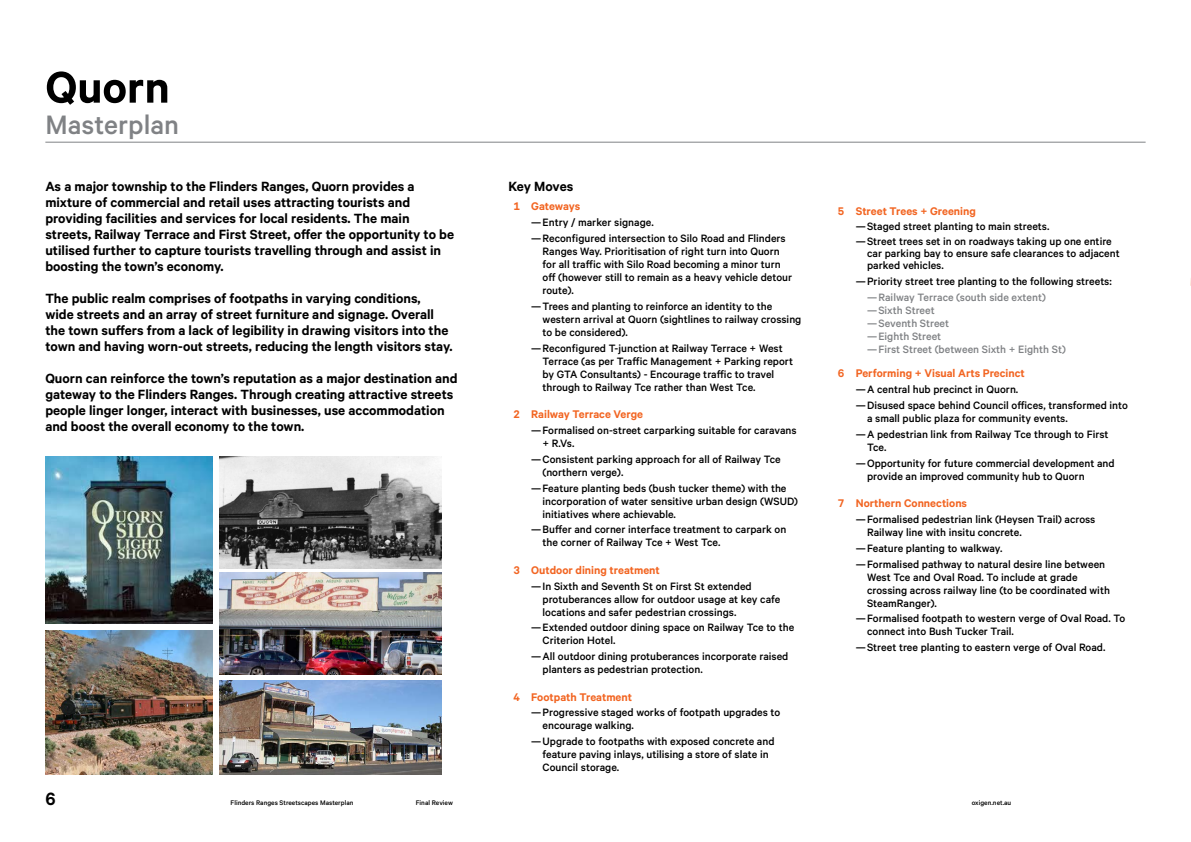
<style>
.page{position:relative;width:1191px;height:842px;background:#fff}
.page>*{position:absolute;margin:0;border:0;box-sizing:border-box;transform-origin:0 0}
.t1{font:600 50px "Calibre";color:#000}
.t2{font:500 30px "Calibre";color:#808285}
.t3{font:600 20px "Calibre";color:#000}
.t4{font:600 15px/16px "Calibre";color:#000}
.t5{font:600 12.5px "Calibre";color:#f26522}
.t6{font:500 12px/13px "Calibre";color:#000}
.t7{font:500 12px/13px "Calibre";color:#808285}
.t8{font:500 7.5px "Calibre";color:#000}
.s1{font-weight:600}
.s2{font-weight:600;color:#808285}
.s3{color:#808285}
</style>
<div class="page">
<img style="left:219px;top:457px;width:222px;height:111px">
<img style="left:219px;top:680px;width:222px;height:95px">
<img style="left:45px;top:630px;width:167px;height:145px">
<img style="left:45px;top:457px;width:167px;height:166px">
<img style="left:219px;top:572px;width:222px;height:102px">
<hr style="left:45px;top:142px;width:1100px;height:1px;background:#808285">
<h1 class="t1" style="left:45px;top:57px;width:126px">Quorn</h1>
<h2 class="t2" style="left:45px;top:107px;width:135px">Masterplan</h2>
<p class="t4" style="left:45px;top:178px;width:410px">As a major township to the Flinders Ranges, Quorn provides a mixture of commercial and retail uses attracting tourists and providing facilities and services for local residents. The main streets, Railway Terrace and First Street, offer the opportunity to be utilised further to capture tourists travelling through and assist in boosting the town’s economy.</p>
<p class="t4" style="left:45px;top:290px;width:409px">The public realm comprises of footpaths in varying conditions, wide streets and an array of street furniture and signage. Overall the town suffers from a lack of legibility in drawing visitors into the town and having worn-out streets, reducing the length visitors stay.</p>
<p class="t4" style="left:45px;top:370px;width:414px">Quorn can reinforce the town’s reputation as a major destination and gateway to the Flinders Ranges. Through creating attractive streets people linger longer, interact with businesses, use accommodation and boost the overall economy to the town.</p>
<p class="t4" style="left:508px;top:178px;width:66px">Key Moves</p>
<p class="t5" style="left:513px;top:199px;width:68px">1 Gateways</p>
<p class="t6" style="left:531px;top:214px;width:256px;line-height:15.8px"><span class="s1">—</span>Entry / marker signage.<br><span class="s1">—</span>Reconfigured intersection to Silo Road and Flinders</p>
<p class="t6" style="left:542px;top:244px;width:251px">Ranges Way. Prioritisation of right turn into Quorn for all traffic with Silo Road becoming a minor turn off (however still to remain as a heavy vehicle detour route).</p>
<p class="t6" style="left:542px;top:299px;width:260px;text-indent:-11px"><span class="s1">—</span>Trees and planting to reinforce an identity to the western arrival at Quorn (sightlines to railway crossing to be considered).</p>
<p class="t6" style="left:542px;top:341px;width:252px;text-indent:-11px"><span class="s1">—</span>Reconfigured T-junction at Railway Terrace + West Terrace (as per Traffic Management + Parking report by GTA Consultants) - Encourage traffic to travel through to Railway Tce rather than West Tce.</p>
<p class="t5" style="left:513px;top:407px;width:131px">2 Railway Terrace Verge</p>
<p class="t6" style="left:542px;top:423px;width:255px;text-indent:-11px"><span class="s1">—</span>Formalised on-street carparking suitable for caravans + R.Vs.</p>
<p class="t6" style="left:542px;top:452px;width:240px;text-indent:-11px"><span class="s1">—</span>Consistent parking approach for all of Railway Tce (northern verge).</p>
<p class="t6" style="left:542px;top:481px;width:257px;text-indent:-11px"><span class="s1">—</span>Feature planting beds (bush tucker theme) with the incorporation of water sensitive urban design (WSUD) initiatives where achievable.</p>
<p class="t6" style="left:542px;top:523px;width:245px;text-indent:-11px"><span class="s1">—</span>Buffer and corner interface treatment to carpark on the corner of Railway Tce + West Tce.</p>
<p class="t5" style="left:513px;top:562px;width:148px">3 Outdoor dining treatment</p>
<p class="t6" style="left:542px;top:579px;width:239px;text-indent:-11px"><span class="s1">—</span>In Sixth and Seventh St on First St extended protuberances allow for outdoor usage at key cafe locations and safer pedestrian crossings.</p>
<p class="t6" style="left:542px;top:621px;width:253px;text-indent:-11px"><span class="s1">—</span>Extended outdoor dining space on Railway Tce to the<br>Criterion Hotel.</p>
<p class="t6" style="left:542px;top:650px;width:247px;text-indent:-11px"><span class="s1">—</span>All outdoor dining protuberances incorporate raised planters as pedestrian protection.</p>
<p class="t5" style="left:513px;top:689px;width:120px">4 Footpath Treatment</p>
<p class="t6" style="left:542px;top:706px;width:239px;text-indent:-11px"><span class="s1">—</span>Progressive staged works of footpath upgrades to encourage walking.</p>
<p class="t6" style="left:542px;top:735px;width:233px;text-indent:-11px"><span class="s1">—</span>Upgrade to footpaths with exposed concrete and feature paving inlays, utilising a store of slate in<br>Council storage.</p>
<p class="t5" style="left:838px;top:204px;width:139px">5 Street Trees + Greening</p>
<p class="t6" style="left:855px;top:219px;width:257px;line-height:14.8px"><span class="s1">—</span>Staged street planting to main streets.<br><span class="s1">—</span>Street trees set in on roadways taking up one entire</p>
<p class="t6" style="left:867px;top:247px;width:254px;line-height:12px">car parking bay to ensure safe clearances to adjacent parked vehicles.</p>
<p class="t6" style="left:867px;top:273px;width:246px;line-height:15.8px;text-indent:-11px"><span class="s1">—</span>Priority street tree planting to the following streets: <span class="s2">—</span><span class="s3">Railway Terrace (south side extent)</span></p>
<p class="t7" style="left:867px;top:303px;width:200px"><span class="s1">—</span>Sixth Street<br><span class="s1">—</span>Seventh Street<br><span class="s1">—</span>Eighth Street<br><span class="s1">—</span>First Street (between Sixth + Eighth St)</p>
<p class="t5" style="left:838px;top:366px;width:188px">6 Performing + Visual Arts Precinct</p>
<p class="t6" style="left:855px;top:381px;width:274px;line-height:15.8px"><span class="s1">—</span>A central hub precinct in Quorn.<br><span class="s1">—</span>Disused space behind Council offices, transformed into</p>
<p class="t6" style="left:855px;top:410px;width:254px;line-height:15.8px;text-indent:11px">a small public plaza for community events.<br><span class="s1">—</span>A pedestrian link from Railway Tce through to First</p>
<p class="t6" style="left:855px;top:439px;width:260px;line-height:15.8px;text-indent:11px">Tce.<br><span class="s1">—</span>Opportunity for future commercial development and</p>
<p class="t6" style="left:867px;top:469px;width:219px">provide an improved community hub to Quorn</p>
<p class="t5" style="left:838px;top:496px;width:131px">7 Northern Connections</p>
<p class="t6" style="left:867px;top:512px;width:230px;text-indent:-11px"><span class="s1">—</span>Formalised pedestrian link (Heysen Trail) across<br>Railway line with insitu concrete.</p>
<p class="t6" style="left:855px;top:540px;width:251px;line-height:15.8px"><span class="s1">—</span>Feature planting to walkway.<br><span class="s1">—</span>Formalised pathway to natural desire line between</p>
<p class="t6" style="left:867px;top:570px;width:244px">West Tce and Oval Road. To include at grade crossing across railway line (to be coordinated with<br>SteamRanger).</p>
<p class="t6" style="left:867px;top:612px;width:260px;text-indent:-11px"><span class="s1">—</span>Formalised footpath to western verge of Oval Road. To connect into Bush Tucker Trail.</p>
<p class="t6" style="left:855px;top:641px;width:251px"><span class="s1">—</span>Street tree planting to eastern verge of Oval Road.</p>
<h3 class="t3" style="left:45px;top:787px;width:12px">6</h3>
<p class="t8" style="left:231px;top:798px;width:124px">Flinders Ranges Streetscapes Masterplan</p>
<p class="t8" style="left:416px;top:798px;width:39px">Final Review</p>
<p class="t8" style="left:971px;top:798px;width:41px">oxigen.net.au</p>
</div>
